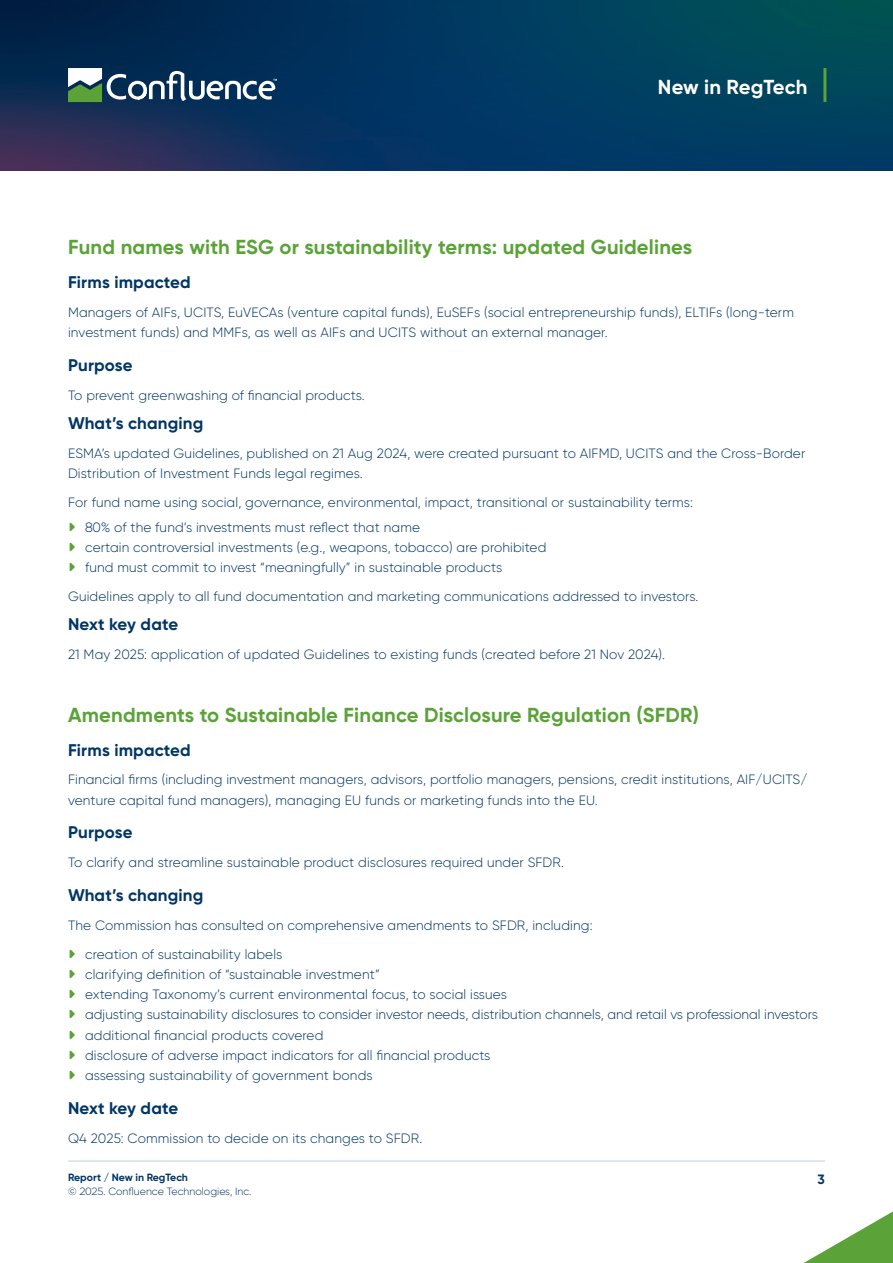
<style>
.page{position:relative;width:893px;height:1263px;background:#fff}
.page>*{position:absolute;margin:0;border:0;box-sizing:border-box;transform-origin:0 0}
.t1{font:700 20.25px "Gilroy";letter-spacing:.01em;color:#5ba239}
.t2{font:700 20.25px "Gilroy";letter-spacing:.005em;color:#fff}
.t3{font:700 16.8px "Gilroy";letter-spacing:.01em;color:#003564}
.t4{font:300 13.5px/20.2px "Gilroy";letter-spacing:.01em;color:#003564}
.t5{font:700 13.5px "Gilroy";color:#003564}
.t6{font:300 10.5px "Gilroy";color:#003564}
.t7{font:700 10.5px "Gilroy";color:#003564}
</style>
<div class="page">
<img style="left:0;top:0;width:893px;height:170px">
<svg style="left:68px;top:68px;width:209px;height:34px"></svg>
<hr style="left:823px;top:68px;width:3px;height:34px;background:#5ba239">
<svg style="left:804px;top:1211px;width:89px;height:52px"></svg>
<hr style="left:68px;top:1160px;width:757px;height:2px;background:#d7dfe9">
<h1 class="t2" style="left:658px;top:74px;width:151px">New in RegTech</h1>
<h1 class="t1" style="left:68px;top:235px;width:626px">Fund names with ESG or sustainability terms: updated Guidelines</h1>
<p class="t3" style="left:68px;top:272px;width:124px">Firms impacted</p>
<p class="t4" style="left:68px;top:302px;width:727px">Managers of AIFs, UCITS, EuVECAs (venture capital funds), EuSEFs (social entrepreneurship funds), ELTIFs (long-term investment funds) and MMFs, as well as AIFs and UCITS without an external manager.</p>
<p class="t3" style="left:68px;top:355px;width:66px">Purpose</p>
<p class="t4" style="left:68px;top:385px;width:298px">To prevent greenwashing of financial products.</p>
<p class="t3" style="left:68px;top:413px;width:137px">What’s changing</p>
<p class="t4" style="left:68px;top:443px;width:739px">ESMA’s updated Guidelines, published on 21 Aug 2024, were created pursuant to AIFMD, UCITS and the Cross-Border<br>Distribution of Investment Funds legal regimes.</p>
<p class="t4" style="left:85px;top:490px;width:609px;line-height:24.5px;text-indent:-17px">For fund name using social, governance, environmental, impact, transitional or sustainability terms:<br>80% of the fund’s investments must reflect that name</p>
<p class="t4" style="left:85px;top:537px;width:463px">certain controversial investments (e.g., weapons, tobacco) are prohibited fund must commit to invest “meaningfully” in sustainable products</p>
<p class="t4" style="left:68px;top:586px;width:632px">Guidelines apply to all fund documentation and marketing communications addressed to investors.</p>
<p class="t3" style="left:68px;top:614px;width:112px">Next key date</p>
<p class="t4" style="left:68px;top:644px;width:599px">21 May 2025: application of updated Guidelines to existing funds (created before 21 Nov 2024).</p>
<h1 class="t1" style="left:68px;top:702px;width:632px">Amendments to Sustainable Finance Disclosure Regulation (SFDR)</h1>
<p class="t3" style="left:68px;top:739px;width:124px">Firms impacted</p>
<p class="t4" style="left:68px;top:769px;width:741px">Financial firms (including investment managers, advisors, portfolio managers, pensions, credit institutions, AIF/UCITS/ venture capital fund managers), managing EU funds or marketing funds into the EU.</p>
<p class="t3" style="left:68px;top:822px;width:66px">Purpose</p>
<p class="t4" style="left:68px;top:852px;width:497px">To clarify and streamline sustainable product disclosures required under SFDR.</p>
<p class="t3" style="left:68px;top:884px;width:137px">What’s changing</p>
<p class="t4" style="left:85px;top:910px;width:509px;line-height:28.8px;text-indent:-17px">The Commission has consulted on comprehensive amendments to SFDR, including: creation of sustainability labels</p>
<p class="t4" style="left:85px;top:964px;width:734px">clarifying definition of “sustainable investment”<br>extending Taxonomy’s current environmental focus, to social issues<br>adjusting sustainability disclosures to consider investor needs, distribution channels, and retail vs professional investors additional financial products covered<br>disclosure of adverse impact indicators for all financial products<br>assessing sustainability of government bonds</p>
<p class="t3" style="left:68px;top:1097px;width:112px">Next key date</p>
<p class="t4" style="left:68px;top:1127px;width:356px">Q4 2025: Commission to decide on its changes to SFDR.</p>
<p class="t7" style="left:68px;top:1171px;width:121px">Report / New in RegTech</p>
<p class="t5" style="left:818px;top:1171px;width:9px">3</p>
<p class="t6" style="left:68px;top:1185px;width:185px">© 2025. Confluence Technologies, Inc.</p>
</div>
